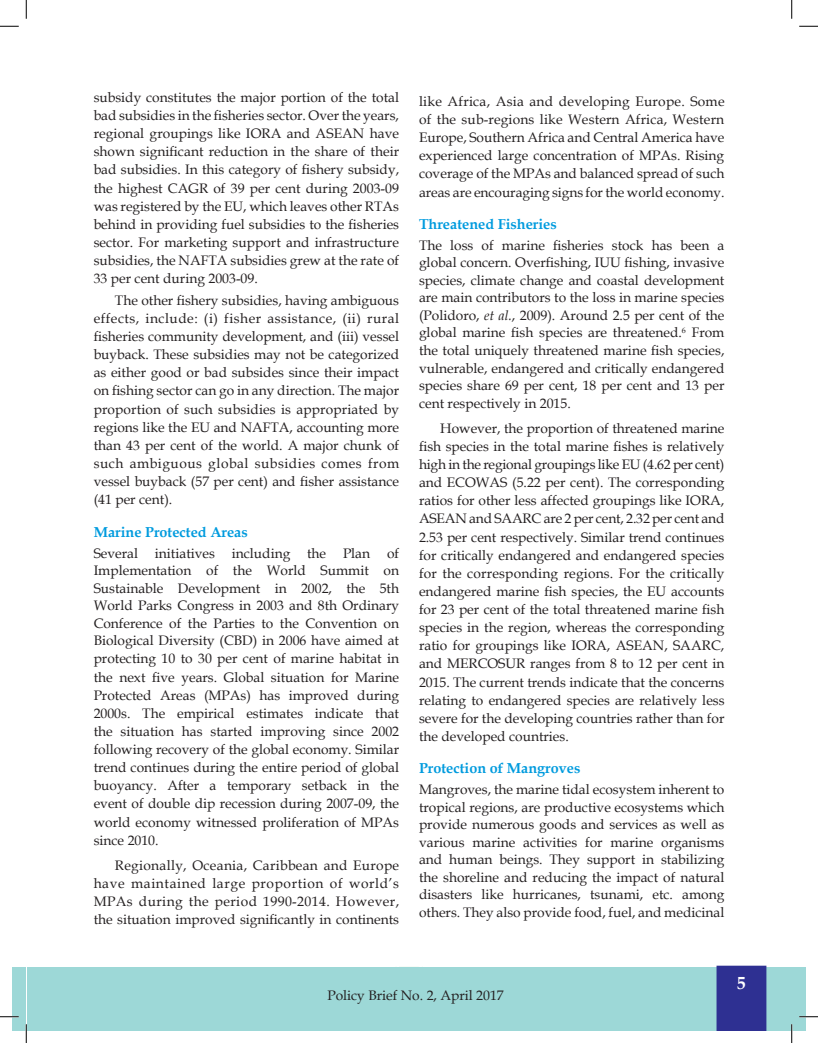
<style>
.page{position:relative;width:818px;height:1043px;background:#fff}
.page>*{position:absolute;margin:0;border:0;box-sizing:border-box;transform-origin:0 0}
.t1{font:700 17.5px "Book Antiqua";color:#fff}
.t2{font:700 14.38px "Book Antiqua";color:#009bde}
.t3{font:13.75px/18.1px "Book Antiqua";color:#231f20;text-align:justify}
.s1{font-style:italic}
</style>
<div class="page">
<div style="left:27px;top:966px;width:778px;height:64px;background:#9dd8d7"></div>
<div style="left:716px;top:965px;width:50px;height:65px;background:#2e3092"></div>
<div style="left:12px;top:967px;width:14px;height:63px;background:#9dd8d7"></div>
<svg style="left:0;top:25px;width:19px;height:2px"></svg>
<svg style="left:799px;top:25px;width:19px;height:2px"></svg>
<svg style="left:0;top:1016px;width:19px;height:1px"></svg>
<svg style="left:799px;top:1015px;width:19px;height:2px"></svg>
<svg style="left:25px;top:0;width:2px;height:19px"></svg>
<svg style="left:25px;top:1024px;width:2px;height:18px"></svg>
<svg style="left:791px;top:0;width:1px;height:19px"></svg>
<svg style="left:790px;top:1024px;width:2px;height:18px"></svg>
<p class="t3" style="left:94px;top:88px;width:307px">subsidy constitutes the major portion of the total bad subsidies in the fisheries sector. Over the years, regional groupings like IORA and ASEAN have shown significant reduction in the share of their bad subsidies. In this category of fishery subsidy, the highest CAGR of 39 per cent during 2003-09 was registered by the EU, which leaves other RTAs behind in providing fuel subsidies to the fisheries sector. For marketing support and infrastructure subsidies, the NAFTA subsidies grew at the rate of 33 per cent during 2003-09.</p>
<p class="t3" style="left:94px;top:291px;width:307px;text-indent:21px">The other fishery subsidies, having ambiguous effects, include: (i) fisher assistance, (ii) rural fisheries community development, and (iii) vessel buyback. These subsidies may not be categorized as either good or bad subsides since their impact on fishing sector can go in any direction. The major proportion of such subsidies is appropriated by regions like the EU and NAFTA, accounting more than 43 per cent of the world. A major chunk of such ambiguous global subsidies comes from vessel buyback (57 per cent) and fisher assistance (41 per cent).</p>
<p class="t2" style="left:94px;top:522px;width:156px">Marine Protected Areas</p>
<p class="t3" style="left:94px;top:544px;width:307px">Several initiatives including the Plan of Implementation of the World Summit on Sustainable Development in 2002, the 5th World Parks Congress in 2003 and 8th Ordinary Conference of the Parties to the Convention on Biological Diversity (CBD) in 2006 have aimed at protecting 10 to 30 per cent of marine habitat in the next five years. Global situation for Marine Protected Areas (MPAs) has improved during 2000s. The empirical estimates indicate that the situation has started improving since 2002 following recovery of the global economy. Similar trend continues during the entire period of global buoyancy. After a temporary setback in the event of double dip recession during 2007-09, the world economy witnessed proliferation of MPAs since 2010.</p>
<p class="t3" style="left:94px;top:855px;width:307px;text-indent:21px">Regionally, Oceania, Caribbean and Europe have maintained large proportion of world’s MPAs during the period 1990-2014. However, the situation improved significantly in continents</p>
<p class="t3" style="left:419px;top:92px;width:307px">like Africa, Asia and developing Europe. Some of the sub-regions like Western Africa, Western Europe, Southern Africa and Central America have experienced large concentration of MPAs. Rising coverage of the MPAs and balanced spread of such areas are encouraging signs for the world economy.</p>
<p class="t2" style="left:419px;top:214px;width:139px">Threatened Fisheries</p>
<p class="t3" style="left:419px;top:236px;width:307px;line-height:17.5px">The loss of marine fisheries stock has been a global concern. Overfishing, IUU fishing, invasive species, climate change and coastal development are main contributors to the loss in marine species (Polidoro, <span class="s1">et al.</span>, 2009). Around 2.5 per cent of the global marine fish species are threatened.<sup>6</sup> From the total uniquely threatened marine fish species, vulnerable, endangered and critically endangered species share 69 per cent, 18 per cent and 13 per cent respectively in 2015.</p>
<p class="t3" style="left:419px;top:419px;width:307px;text-indent:21px">However, the proportion of threatened marine fish species in the total marine fishes is relatively high in the regional groupings like EU (4.62 per cent) and ECOWAS (5.22 per cent). The corresponding ratios for other less affected groupings like IORA, ASEAN and SAARC are 2 per cent, 2.32 per cent and 2.53 per cent respectively. Similar trend continues for critically endangered and endangered species for the corresponding regions. For the critically endangered marine fish species, the EU accounts for 23 per cent of the total threatened marine fish species in the region, whereas the corresponding ratio for groupings like IORA, ASEAN, SAARC, and MERCOSUR ranges from 8 to 12 per cent in 2015. The current trends indicate that the concerns relating to endangered species are relatively less severe for the developing countries rather than for the developed countries.</p>
<p class="t2" style="left:419px;top:758px;width:163px">Protection of Mangroves</p>
<p class="t3" style="left:419px;top:780px;width:307px;line-height:17.5px">Mangroves, the marine tidal ecosystem inherent to tropical regions, are productive ecosystems which provide numerous goods and services as well as various marine activities for marine organisms and human beings. They support in stabilizing the shoreline and reducing the impact of natural disasters like hurricanes, tsunami, etc. among others. They also provide food, fuel, and medicinal</p>
<p class="t3" style="left:327px;top:985px;width:178px">Policy Brief No. 2, April 2017</p>
<p class="t1" style="left:737px;top:970px;width:10px">5</p>
</div>
